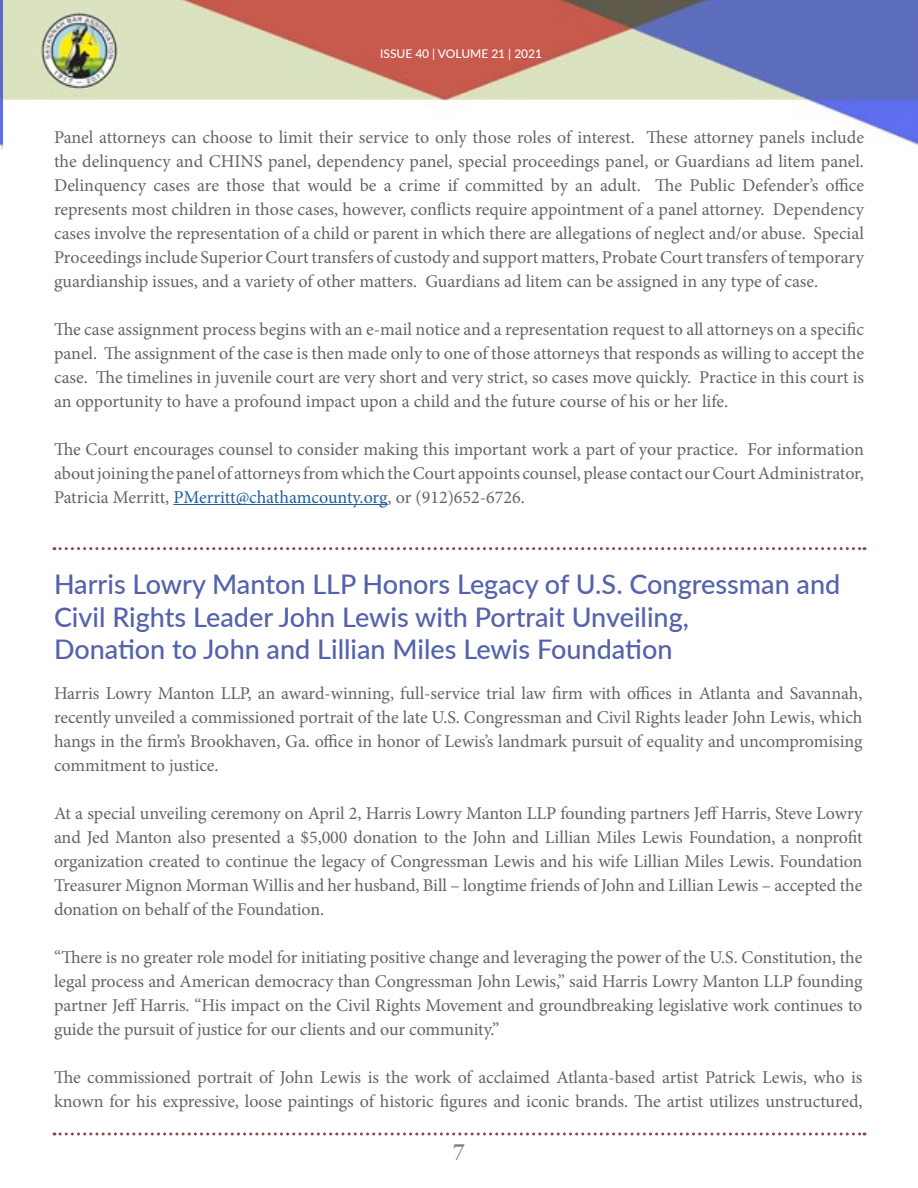
<style>
.page{position:relative;width:918px;height:1188px;background:#fff}
.page>*{position:absolute;margin:0;border:0;box-sizing:border-box;transform-origin:0 0}
.t1{font:500 27px/32.4px "Lato";color:#5462ad}
.t2{font:600 24px "Garamond Premr Pro";color:#7e8083}
.t3{font:18px/24px "Minion Pro";letter-spacing:-.005em;color:#636466;text-align:justify}
.t4{font:500 12px "Lato";color:#fff}
.s1{color:#215e9e}
</style>
<div class="page">
<img style="left:0;top:0;width:918px;height:150px">
<svg style="left:54px;top:1132px;width:811px;height:4px"></svg>
<hr style="left:173px;top:504px;width:215px;height:1px;background:#215e9e">
<svg style="left:54px;top:547px;width:811px;height:3px"></svg>
<p class="t4" style="left:380px;top:45px;width:164px">ISSUE 40 | VOLUME 21 | 2021</p>
<p class="t3" style="left:54px;top:125px;width:812px">Panel attorneys can choose to limit their service to only those roles of interest. These attorney panels include the delinquency and CHINS panel, dependency panel, special proceedings panel, or Guardians ad litem panel.<br>Delinquency cases are those that would be a crime if committed by an adult. The Public Defender’s office represents most children in those cases, however, conflicts require appointment of a panel attorney. Dependency cases involve the representation of a child or parent in which there are allegations of neglect and/or abuse. Special Proceedings include Superior Court transfers of custody and support matters, Probate Court transfers of temporary guardianship issues, and a variety of other matters. Guardians ad litem can be assigned in any type of case.</p>
<p class="t3" style="left:54px;top:317px;width:812px">The case assignment process begins with an e-mail notice and a representation request to all attorneys on a specific panel. The assignment of the case is then made only to one of those attorneys that responds as willing to accept the case. The timelines in juvenile court are very short and very strict, so cases move quickly. Practice in this court is an opportunity to have a profound impact upon a child and the future course of his or her life.</p>
<p class="t3" style="left:54px;top:437px;width:812px">The Court encourages counsel to consider making this important work a part of your practice. For information about joining the panel of attorneys from which the Court appoints counsel, please contact our Court Administrator, Patricia Merritt, <span class="s1">PMerritt@chathamcounty.org</span>, or (912)652-6726.</p>
<h1 class="t1" style="left:54px;top:567px;width:788px">Harris Lowry Manton LLP Honors Legacy of U.S. Congressman and<br>Civil Rights Leader John Lewis with Portrait Unveiling,<br>Donation to John and Lillian Miles Lewis Foundation</h1>
<p class="t3" style="left:54px;top:681px;width:810px">Harris Lowry Manton LLP, an award-winning, full-service trial law firm with offices in Atlanta and Savannah, recently unveiled a commissioned portrait of the late U.S. Congressman and Civil Rights leader John Lewis, which hangs in the firm’s Brookhaven, Ga. office in honor of Lewis’s landmark pursuit of equality and uncompromising commitment to justice.</p>
<p class="t3" style="left:54px;top:801px;width:810px">At a special unveiling ceremony on April 2, Harris Lowry Manton LLP founding partners Jeff Harris, Steve Lowry and Jed Manton also presented a $5,000 donation to the John and Lillian Miles Lewis Foundation, a nonprofit organization created to continue the legacy of Congressman Lewis and his wife Lillian Miles Lewis. Foundation Treasurer Mignon Morman Willis and her husband, Bill – longtime friends of John and Lillian Lewis – accepted the donation on behalf of the Foundation.</p>
<p class="t3" style="left:54px;top:945px;width:810px">“There is no greater role model for initiating positive change and leveraging the power of the U.S. Constitution, the legal process and American democracy than Congressman John Lewis,” said Harris Lowry Manton LLP founding partner Jeff Harris. “His impact on the Civil Rights Movement and groundbreaking legislative work continues to guide the pursuit of justice for our clients and our community.”</p>
<p class="t3" style="left:54px;top:1065px;width:810px">The commissioned portrait of John Lewis is the work of acclaimed Atlanta-based artist Patrick Lewis, who is known for his expressive, loose paintings of historic figures and iconic brands. The artist utilizes unstructured,</p>
<h2 class="t2" style="left:453px;top:1137px;width:13px">7</h2>
</div>
